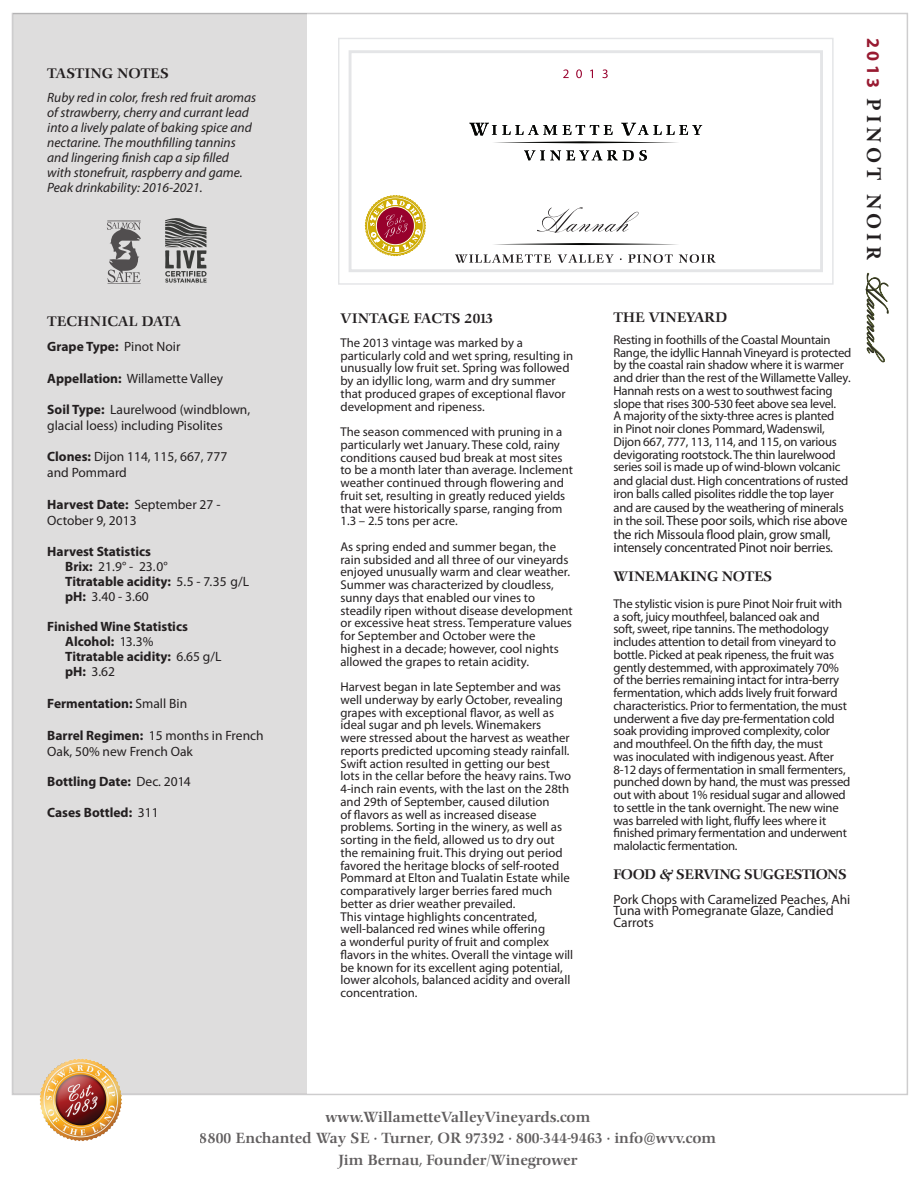
<style>
.page{position:relative;width:918px;height:1188px;background:#fff}
.page>*{position:absolute;margin:0;border:0;box-sizing:border-box;transform-origin:0 0}
.t1{font:700 21px "Minion Pro";letter-spacing:.2em;color:#231f20}
.t2{font:500 14.4px/21.6px "Comenius Antiqua";color:#231f20;text-align:center;scale:.96 1}
.t3{font:13.5px/16.2px "Myriad Pro";color:#231f20}
.t4{font:italic 13.5px/15px "Myriad Pro";color:#231f20}
.t5{font:700 13.5px/15px "Myriad Pro";color:#231f20}
.t6{font:13.5px/13.5px "Myriad Pro";letter-spacing:-.02em;color:#231f20}
.t7{font:500 13.5px "Comenius Antiqua";color:#231f20}
.t8{font:500 13.5px "Comenius Antiqua";letter-spacing:.02em;color:#231f20}
.t9{font:500 13.5px "Comenius Antiqua";letter-spacing:-.03em;color:#231f20}
.t10{font:12.75px/12.8px "Myriad Pro";letter-spacing:-.005em;color:#231f20}
.s1{font-weight:400}
.s2{font-weight:700}
.s3{font-size:12.75px}
.s4{font-family:"Myriad Pro";font-size:18px;color:#981a31}
.s5{font-family:"Italian Script";font-weight:400;font-size:33px}
</style>
<div class="page">
<div style="left:14px;top:14px;width:293px;height:1080px;background:#dedddd"></div>
<svg style="left:866px;top:273px;width:23px;height:89px"></svg>
<img style="left:33px;top:1058px;width:96px;height:84px">
<div style="left:338px;top:38px;width:496px;height:247px;border:1px solid #e4e5e7"></div>
<svg style="left:365px;top:195px;width:61px;height:61px"></svg>
<svg style="left:455px;top:254px;width:96px;height:9px"></svg>
<svg style="left:558px;top:254px;width:56px;height:9px"></svg>
<svg style="left:628px;top:254px;width:45px;height:9px"></svg>
<svg style="left:679px;top:254px;width:37px;height:9px"></svg>
<svg style="left:537px;top:207px;width:102px;height:26px"></svg>
<svg style="left:469px;top:123px;width:233px;height:20px"></svg>
<svg style="left:524px;top:150px;width:123px;height:11px"></svg>
<svg style="left:494px;top:243px;width:184px;height:2px"></svg>
<div style="left:349px;top:50px;width:474px;height:222px;border:3px solid #e4e5e7"></div>
<svg style="left:563px;top:69px;width:6px;height:9px"></svg>
<svg style="left:576px;top:69px;width:6px;height:9px"></svg>
<svg style="left:590px;top:70px;width:3px;height:8px"></svg>
<svg style="left:602px;top:69px;width:6px;height:9px"></svg>
<svg style="left:107px;top:221px;width:34px;height:63px"></svg>
<svg style="left:165px;top:218px;width:42px;height:65px"></svg>
<p class="t8" style="left:47px;top:66px;width:123px">TASTING NOTES</p>
<p class="t4" style="left:47px;top:90px;width:211px">Ruby red in color, fresh red fruit aromas of strawberry, cherry and currant lead into a lively palate of baking spice and nectarine. The mouthfilling tannins and lingering finish cap a sip filled with stonefruit, raspberry and game.<br>Peak drinkability: 2016-2021.</p>
<p class="t8" style="left:47px;top:314px;width:135px">TECHNICAL DATA</p>
<p class="t5" style="left:47px;top:339px;width:135px">Grape Type: <span class="s1">Pinot Noir</span></p>
<p class="t3" style="left:47px;top:370px;width:177px"><span class="s2">Appellation:</span> Willamette Valley</p>
<p class="t3" style="left:47px;top:401px;width:204px"><span class="s2">Soil Type:</span> Laurelwood (windblown, glacial loess) including Pisolites</p>
<p class="t3" style="left:47px;top:448px;width:182px"><span class="s2">Clones:</span> Dijon 114, 115, 667, 777 and Pommard</p>
<p class="t3" style="left:47px;top:496px;width:175px"><span class="s2">Harvest Date:</span> September 27 -<br>October 9, 2013</p>
<p class="t5" style="left:65px;top:543px;width:185px;text-indent:-18px">Harvest Statistics<br>Brix: <span class="s1">21.9° - 23.0°<br></span>Titratable acidity: <span class="s1">5.5 - 7.35 g/L </span>pH: <span class="s1">3.40 - 3.60</span></p>
<p class="t5" style="left:65px;top:618px;width:158px;text-indent:-18px">Finished Wine Statistics<br>Alcohol: <span class="s1">13.3%<br></span>Titratable acidity: <span class="s1">6.65 g/L </span>pH: <span class="s1">3.62</span></p>
<p class="t5" style="left:47px;top:696px;width:141px">Fermentation: <span class="s1">Small Bin</span></p>
<p class="t3" style="left:47px;top:727px;width:218px"><span class="s2">Barrel Regimen:</span> 15 months in French<br>Oak, 50% new French Oak</p>
<p class="t5" style="left:47px;top:773px;width:145px">Bottling Date: <span class="s1">Dec. 2014</span></p>
<p class="t5" style="left:47px;top:804px;width:113px">Cases Bottled: <span class="s1">311</span></p>
<p class="t7" style="left:340px;top:310px;width:155px">VINTAGE FACTS 2013</p>
<p class="t10" style="left:340px;top:336px;width:234px">The 2013 vintage was marked by a particularly cold and wet spring, resulting in unusually low fruit set. Spring was followed by an idyllic long, warm and dry summer that produced grapes of exceptional flavor development and ripeness.</p>
<p class="t10" style="left:340px;top:425px;width:234px">The season commenced with pruning in a particularly wet January. These cold, rainy conditions caused bud break at most sites to be a month later than average. Inclement weather continued through flowering and fruit set, resulting in greatly reduced yields that were historically sparse, ranging from 1.3 – 2.5 tons per acre.</p>
<p class="t10" style="left:340px;top:540px;width:234px">As spring ended and summer began, the rain subsided and all three of our vineyards enjoyed unusually warm and clear weather.<br>Summer was characterized by cloudless, sunny days that enabled our vines to steadily ripen without disease development or excessive heat stress. Temperature values for September and October were the highest in a decade; however, cool nights allowed the grapes to retain acidity.</p>
<p class="t10" style="left:340px;top:680px;width:234px">Harvest began in late September and was well underway by early October, revealing grapes with exceptional flavor, as well as ideal sugar and ph levels. Winemakers<br>were stressed about the harvest as weather reports predicted upcoming steady rainfall.<br>Swift action resulted in getting our best<br>lots in the cellar before the heavy rains. Two 4-inch rain events, with the last on the 28th and 29th of September, caused dilution<br>of flavors as well as increased disease problems. Sorting in the winery, as well as sorting in the field, allowed us to dry out the remaining fruit. This drying out period favored the heritage blocks of self-rooted Pommard at Elton and Tualatin Estate while comparatively larger berries fared much better as drier weather prevailed.<br>This vintage highlights concentrated, well-balanced red wines while offering<br>a wonderful purity of fruit and complex flavors in the whites. Overall the vintage will be known for its excellent aging potential, lower alcohols, balanced acidity and overall concentration.</p>
<p class="t7" style="left:613px;top:309px;width:115px">THE VINEYARD</p>
<p class="t10" style="left:614px;top:333px;width:239px">Resting in foothills of the Coastal Mountain Range, the idyllic Hannah Vineyard is protected by the coastal rain shadow where it is warmer and drier than the rest of the Willamette Valley.<br>Hannah rests on a west to southwest facing slope that rises 300-530 feet above sea level.<br>A majority of the sixty-three acres is planted<br>in Pinot noir clones Pommard, Wadenswil, Dijon 667, 777, 113, 114, and 115, on various devigorating rootstock. The thin laurelwood series soil is made up of wind-blown volcanic and glacial dust. High concentrations of rusted iron balls called pisolites riddle the top layer and are caused by the weathering of minerals</p>
<p class="t6" style="left:613px;top:514px;width:235px"><span class="s3">in the soil.</span> These poor soils, which rise above the rich Missoula flood plain, grow small, intensely concentrated Pinot noir berries.</p>
<p class="t7" style="left:613px;top:568px;width:160px">WINEMAKING NOTES</p>
<p class="t10" style="left:614px;top:597px;width:238px">The stylistic vision is pure Pinot Noir fruit with a soft, juicy mouthfeel, balanced oak and<br>soft, sweet, ripe tannins. The methodology includes attention to detail from vineyard to bottle. Picked at peak ripeness, the fruit was gently destemmed, with approximately 70% of the berries remaining intact for intra-berry fermentation, which adds lively fruit forward characteristics. Prior to fermentation, the must underwent a five day pre-fermentation cold soak providing improved complexity, color and mouthfeel. On the fifth day, the must<br>was inoculated with indigenous yeast. After 8-12 days of fermentation in small fermenters, punched down by hand, the must was pressed out with about 1% residual sugar and allowed to settle in the tank overnight. The new wine was barreled with light, fluffy lees where it finished primary fermentation and underwent malolactic fermentation.</p>
<p class="t9" style="left:613px;top:866px;width:235px">FOOD &amp; SERVING SUGGESTIONS</p>
<p class="t3" style="left:613px;top:894px;width:238px;line-height:11.2px">Pork Chops with Caramelized Peaches, Ahi<br>Tuna with Pomegranate Glaze, Candied<br>Carrots</p>
<h1 class="t1" style="left:889px;top:38px;width:326px;rotate:90deg"><span class="s4">2013</span> PINOT NOIR <span class="s5">Hannah</span></h1>
<p class="t2" style="left:200px;top:1106px;width:540px">www.WillametteValleyVineyards.com<br>8800 Enchanted Way SE · Turner, OR 97392 · 800-344-9463 · info@wvv.com<br>Jim Bernau, Founder/Winegrower</p>
</div>
